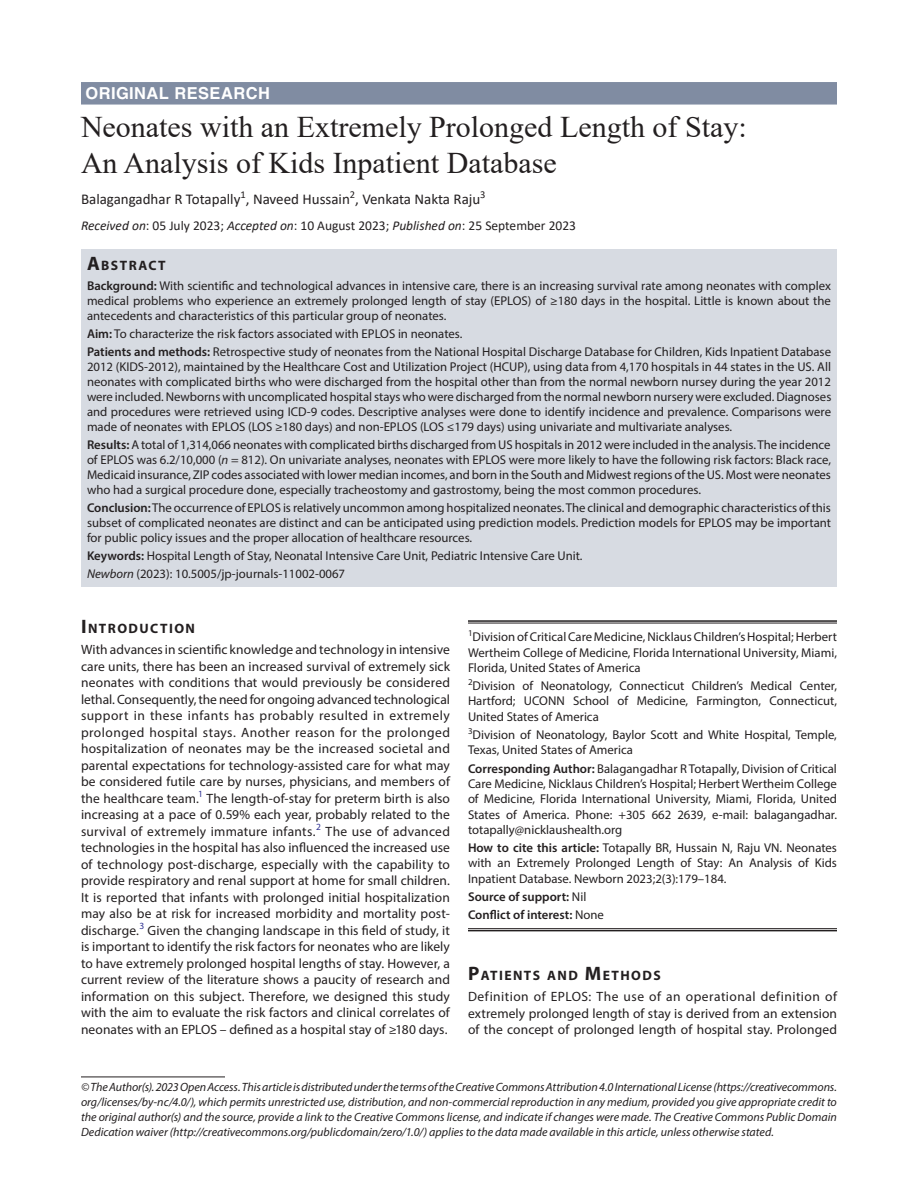
<style>
.page{position:relative;width:918px;height:1188px;background:#fff}
.page>*{position:absolute;margin:0;border:0;box-sizing:border-box;transform-origin:0 0}
.t1{font:30px/36px "Times New Roman";color:#231f20}
.ArticleType{font:700 16.5px "Helvetica LT Std";letter-spacing:.025em;color:#fff}
.AuthorName{font:15px "Calibri";color:#231f20}
.Head-1{font:700 13.65px "Myriad Pro";letter-spacing:.105em;color:#231f20}
.AbstractTitle{font:700 13.65px "Myriad Pro";letter-spacing:.105em;color:#231f20}
.Para-NoIndent{font:13.5px/16.5px "Myriad Pro";letter-spacing:.005em;color:#231f20;text-align:justify}
.PAS_History{font:13.5px "Calibri";color:#231f20}
.Abstract-Para-first{font:12.75px/15px "Myriad Pro";color:#231f20;text-align:justify}
.Corresponding_Author{font:12.75px/15.3px "Myriad Pro";color:#231f20;text-align:justify}
.Affiliation{font:12.75px/15.3px "Myriad Pro";color:#231f20;text-align:justify}
.Affiliation-first{font:12.75px/15.3px "Myriad Pro";color:#231f20;text-align:justify}
.How_to_Cite{font:12.75px/15.3px "Myriad Pro";color:#231f20;text-align:justify}
.Keywords{font:12.75px "Myriad Pro";color:#231f20}
.JT_DOI{font:12.75px "Myriad Pro";color:#231f20}
.COI{font:600 12.75px "Myriad Pro";color:#231f20}
.Source{font:600 12.75px "Myriad Pro";color:#231f20}
.FootNote{font:italic 12px/15px "Myriad Pro";color:#231f20;text-align:justify}
.s1{font-style:italic}
.s2{font-size:19.5px}
.s3{font-weight:600}
.s4{font-weight:400}
</style>
<div class="page">
<div style="left:81px;top:82px;width:756px;height:23px;background:#808ca2"></div>
<div style="left:81px;top:250px;width:756px;height:25px;background:#d7dbe2"></div>
<div style="left:81px;top:274px;width:756px;height:55px;background:#d7dbe2"></div>
<div style="left:81px;top:322px;width:756px;height:25px;background:#d7dbe2"></div>
<div style="left:81px;top:340px;width:756px;height:100px;background:#d7dbe2"></div>
<div style="left:81px;top:433px;width:756px;height:70px;background:#d7dbe2"></div>
<div style="left:81px;top:496px;width:756px;height:55px;background:#d7dbe2"></div>
<div style="left:81px;top:544px;width:756px;height:25px;background:#d7dbe2"></div>
<div style="left:81px;top:562px;width:756px;height:25px;background:#d7dbe2"></div>
<hr style="left:81px;top:1077px;width:144px;height:1px;background:#231f20">
<hr style="left:468px;top:620px;width:369px;height:2px;background:#231f20">
<hr style="left:468px;top:623px;width:369px;height:1px;background:#231f20">
<hr style="left:468px;top:928px;width:369px;height:1px;background:#231f20">
<hr style="left:468px;top:930px;width:369px;height:1px;background:#231f20">
<p class="ArticleType" style="left:86px;top:83px;width:186px">ORIGINAL RESEARCH</p>
<p class="t1" style="left:81px;top:108px;width:667px">Neonates with an Extremely Prolonged Length of Stay:<br>An Analysis of Kids Inpatient Database</p>
<p class="AuthorName" style="left:81px;top:189px;width:406px">Balagangadhar R Totapally<sup>1</sup>, Naveed Hussain<sup>2</sup>, Venkata Nakta Raju<sup>3</sup></p>
<p class="PAS_History" style="left:81px;top:216px;width:497px"><span class="s1">Received on</span>: 05 July 2023; <span class="s1">Accepted on</span>: 10 August 2023; <span class="s1">Published on</span>: 25 September 2023</p>
<p class="AbstractTitle" style="left:87px;top:257px;width:80px"><span class="s2">A</span>BSTRACT</p>
<p class="Abstract-Para-first" style="left:87px;top:278px;width:746px"><span class="s3">Background:</span> With scientific and technological advances in intensive care, there is an increasing survival rate among neonates with complex medical problems who experience an extremely prolonged length of stay (EPLOS) of ≥180 days in the hospital. Little is known about the antecedents and characteristics of this particular group of neonates.</p>
<p class="Abstract-Para-first" style="left:87px;top:326px;width:377px"><span class="s3">Aim:</span> To characterize the risk factors associated with EPLOS in neonates.</p>
<p class="Abstract-Para-first" style="left:87px;top:344px;width:746px"><span class="s3">Patients and methods:</span> Retrospective study of neonates from the National Hospital Discharge Database for Children, Kids Inpatient Database 2012 (KIDS-2012), maintained by the Healthcare Cost and Utilization Project (HCUP), using data from 4,170 hospitals in 44 states in the US. All neonates with complicated births who were discharged from the hospital other than from the normal newborn nursey during the year 2012 were included. Newborns with uncomplicated hospital stays who were discharged from the normal newborn nursery were excluded. Diagnoses and procedures were retrieved using ICD-9 codes. Descriptive analyses were done to identify incidence and prevalence. Comparisons were made of neonates with EPLOS (LOS ≥180 days) and non-EPLOS (LOS ≤179 days) using univariate and multivariate analyses.</p>
<p class="Abstract-Para-first" style="left:87px;top:437px;width:746px"><span class="s3">Results:</span> A total of 1,314,066 neonates with complicated births discharged from US hospitals in 2012 were included in the analysis. The incidence of EPLOS was 6.2/10,000 (<span class="s1">n</span> = 812). On univariate analyses, neonates with EPLOS were more likely to have the following risk factors: Black race, Medicaid insurance, ZIP codes associated with lower median incomes, and born in the South and Midwest regions of the US. Most were neonates who had a surgical procedure done, especially tracheostomy and gastrostomy, being the most common procedures.</p>
<p class="Abstract-Para-first" style="left:87px;top:500px;width:746px"><span class="s3">Conclusion:</span> The occurrence of EPLOS is relatively uncommon among hospitalized neonates. The clinical and demographic characteristics of this subset of complicated neonates are distinct and can be anticipated using prediction models. Prediction models for EPLOS may be important for public policy issues and the proper allocation of healthcare resources.</p>
<p class="Keywords" style="left:87px;top:548px;width:497px"><span class="s3">Keywords:</span> Hospital Length of Stay, Neonatal Intensive Care Unit, Pediatric Intensive Care Unit.</p>
<p class="JT_DOI" style="left:87px;top:566px;width:260px"><span class="s1">Newborn</span> (2023): 10.5005/jp-journals-11002-0067</p>
<p class="Head-1" style="left:81px;top:620px;width:116px"><span class="s2">I</span>NTRODUCTION</p>
<p class="Para-NoIndent" style="left:81px;top:641px;width:371px">With advances in scientific knowledge and technology in intensive care units, there has been an increased survival of extremely sick neonates with conditions that would previously be considered lethal. Consequently, the need for ongoing advanced technological support in these infants has probably resulted in extremely prolonged hospital stays. Another reason for the prolonged hospitalization of neonates may be the increased societal and parental expectations for technology-assisted care for what may be considered futile care by nurses, physicians, and members of the healthcare team.<sup>1</sup> The length-of-stay for preterm birth is also increasing at a pace of 0.59% each year, probably related to the survival of extremely immature infants.<sup>2</sup> The use of advanced technologies in the hospital has also influenced the increased use of technology post-discharge, especially with the capability to provide respiratory and renal support at home for small children.<br>It is reported that infants with prolonged initial hospitalization may also be at risk for increased morbidity and mortality post&shy;discharge.<sup>3</sup> Given the changing landscape in this field of study, it is important to identify the risk factors for neonates who are likely to have extremely prolonged hospital lengths of stay. However, a current review of the literature shows a paucity of research and information on this subject. Therefore, we designed this study with the aim to evaluate the risk factors and clinical correlates of neonates with an EPLOS – defined as a hospital stay of ≥180 days.</p>
<p class="Affiliation-first" style="left:468px;top:629px;width:371px"><sup>1</sup>Division of Critical Care Medicine, Nicklaus Children’s Hospital; Herbert Wertheim College of Medicine, Florida International University, Miami, Florida, United States of America</p>
<p class="Affiliation" style="left:468px;top:678px;width:371px"><sup>2</sup>Division of Neonatology, Connecticut Children’s Medical Center, Hartford; UCONN School of Medicine, Farmington, Connecticut, United States of America</p>
<p class="Affiliation" style="left:468px;top:727px;width:370px"><sup>3</sup>Division of Neonatology, Baylor Scott and White Hospital, Temple,<br>Texas, United States of America</p>
<p class="Corresponding_Author" style="left:468px;top:761px;width:371px"><span class="s3">Corresponding Author:</span> Balagangadhar R Totapally, Division of Critical Care Medicine, Nicklaus Children’s Hospital; Herbert Wertheim College of Medicine, Florida International University, Miami, Florida, United States of America. Phone: +305 662 2639, e-mail: balagangadhar. totapally@nicklaushealth.org</p>
<p class="How_to_Cite" style="left:468px;top:840px;width:371px"><span class="s3">How to cite this article:</span> Totapally BR, Hussain N, Raju VN. Neonates with an Extremely Prolonged Length of Stay: An Analysis of Kids Inpatient Database. Newborn 2023;2(3):179–184.</p>
<p class="Source" style="left:468px;top:889px;width:120px">Source of support: <span class="s4">Nil</span></p>
<p class="COI" style="left:468px;top:907px;width:137px">Conflict of interest: <span class="s4">None</span></p>
<p class="Head-1" style="left:468px;top:967px;width:194px"><span class="s2">P</span>ATIENTS AND <span class="s2">M</span>ETHODS</p>
<p class="Para-NoIndent" style="left:468px;top:988px;width:370px">Definition of EPLOS: The use of an operational definition of extremely prolonged length of stay is derived from an extension of the concept of prolonged length of hospital stay. Prolonged</p>
<p class="FootNote" style="left:81px;top:1079px;width:758px">© The Author(s). 2023 Open Access. This article is distributed under the terms of the Creative Commons Attribution 4.0 International License (https://creativecommons. org/licenses/by-nc/4.0/), which permits unrestricted use, distribution, and non-commercial reproduction in any medium, provided you give appropriate credit to the original author(s) and the source, provide a link to the Creative Commons license, and indicate if changes were made. The Creative Commons Public Domain Dedication waiver (http://creativecommons.org/publicdomain/zero/1.0/) applies to the data made available in this article, unless otherwise stated.</p>
</div>
